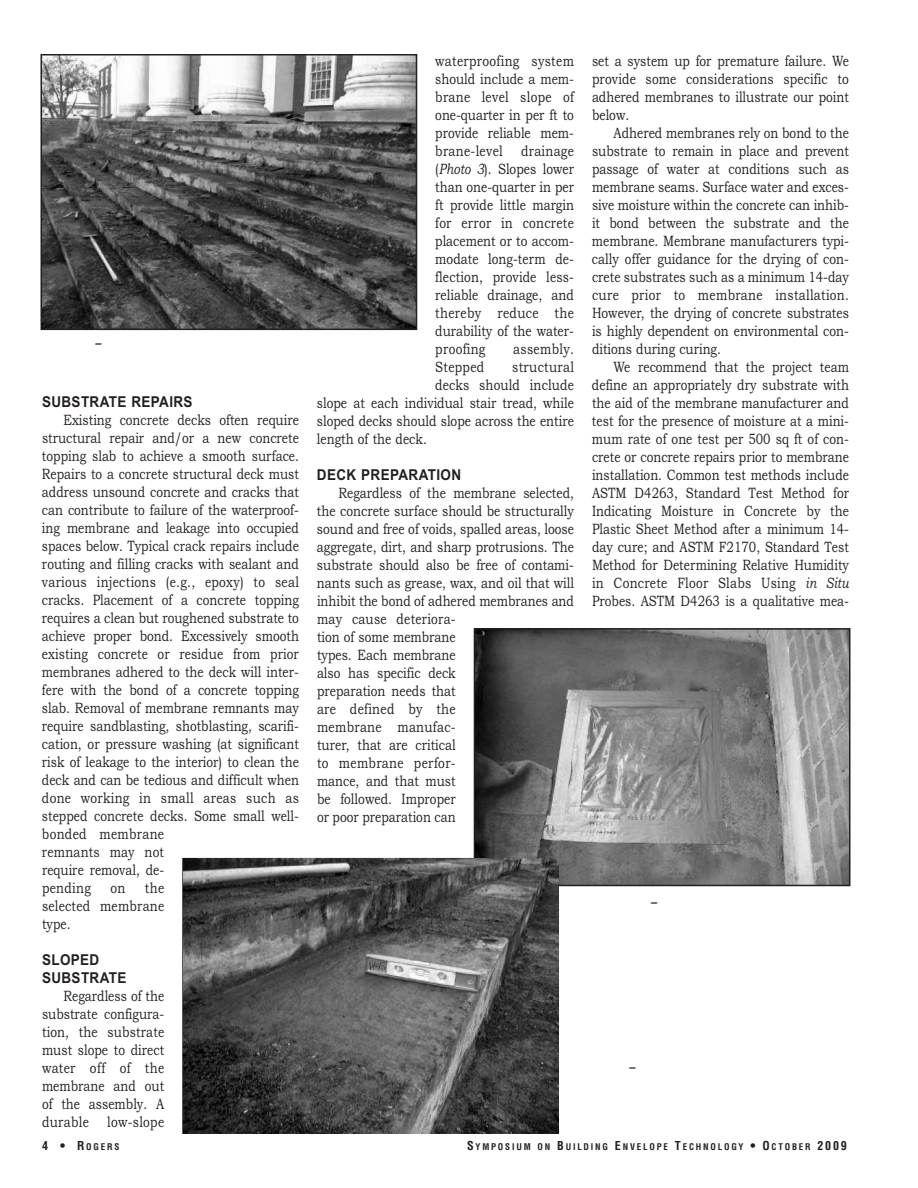
<style>
.page{position:relative;width:918px;height:1188px;background:#fff}
.page>*{position:absolute;margin:0;border:0;box-sizing:border-box;transform-origin:0 0}
.t1{font:15px/18px "Bookman Old Style";color:#231f20;text-align:justify;scale:.8 1}
.t2{font:15px/18px "Arial Bold MT OTF";letter-spacing:.03em;color:#231f20;scale:.9 1}
.t3{font:15px "Bookman Old Style";letter-spacing:.025em;color:#231f20;scale:.8 1}
.t4{font:italic 700 15px "Bookman Old Style";color:#57585a;scale:.8 1}
.t5{font:700 condensed 9px "Helvetica";letter-spacing:.2em;color:#231f20}
.s1{font-style:italic}
.s2{font-size:12px}
</style>
<div class="page">
<img style="left:44px;top:57px;width:370px;height:270px">
<div style="left:41px;top:54px;width:376px;height:276px;border:2px solid #231f20"></div>
<img style="left:477px;top:631px;width:370px;height:252px">
<div style="left:474px;top:628px;width:376px;height:258px;border:2px solid #231f20"></div>
<img style="left:184px;top:859px;width:374px;height:274px">
<p class="t4" style="left:95px;top:334px;width:9px">–</p>
<h5 class="t2" style="left:42px;top:393px;width:169px">SUBSTRATE REPAIRS</h5>
<p class="t1" style="left:42px;top:411px;width:323px;text-align:left;text-indent:22px">Existing concrete decks often require structural repair and/or a new concrete topping slab to achieve a smooth surface.<br>Repairs to a concrete structural deck must address unsound concrete and cracks that can contribute to failure of the waterproof&shy;ing membrane and leakage into occupied spaces below. Typical crack repairs include routing and filling cracks with sealant and various injections (e.g., epoxy) to seal cracks. Placement of a concrete topping requires a clean but roughened substrate to achieve proper bond. Excessively smooth existing concrete or residue from prior membranes adhered to the deck will inter&shy;fere with the bond of a concrete topping slab. Removal of membrane remnants may require sandblasting, shotblasting, scarifi&shy;cation, or pressure washing (at significant risk of leakage to the interior) to clean the deck and can be tedious and difficult when done working in small areas such as stepped concrete decks. Some small well&shy;bonded membrane<br>remnants may not</p>
<p class="t1" style="left:42px;top:861px;width:154px">require removal, de&shy;pending</p>
<p class="t1" style="left:42px;top:879px;width:154px;text-indent:103px">the selected membrane type.</p>
<h5 class="t2" style="left:42px;top:951px;width:95px">SLOPED<br>SUBSTRATE</h5>
<p class="t1" style="left:42px;top:987px;width:154px;text-indent:22px">Regardless of the substrate configura&shy;tion, the substrate must slope to direct water off of the membrane and out of the assembly. A durable low-slope</p>
<p class="t1" style="left:110px;top:879px;width:20px">on</p>
<p class="t1" style="left:435px;top:52px;width:175px">waterproofing system should include a mem&shy;brane level slope of one-quarter in per ft to provide reliable mem&shy;brane-level drainage (<span class="s1">Photo 3</span>). Slopes lower than one-quarter in per ft provide little margin for error in concrete placement or to accom&shy;modate long-term de&shy;flection, provide less&shy;reliable drainage, and thereby reduce the durability of the water-</p>
<p class="t3" style="left:435px;top:340px;width:64px">proofing</p>
<p class="t3" style="left:513px;top:340px;width:77px">assembly.</p>
<p class="t3" style="left:435px;top:358px;width:63px">Stepped</p>
<p class="t1" style="left:435px;top:358px;width:175px;text-align:right">structural<br>decks should include</p>
<p class="t1" style="left:317px;top:394px;width:323px">slope at each individual stair tread, while sloped decks should slope across the entire length of the deck.</p>
<h5 class="t2" style="left:317px;top:466px;width:162px">DECK PREPARATION</h5>
<p class="t1" style="left:317px;top:484px;width:323px;text-align:left;text-indent:22px">Regardless of the membrane selected, the concrete surface should be structurally sound and free of voids, spalled areas, loose aggregate, dirt, and sharp protrusions. The substrate should also be free of contami&shy;nants such as grease, wax, and oil that will inhibit the bond of adhered membranes and may cause deteriora-<br>tion of some membrane<br>types. Each membrane<br>also has specific deck<br>preparation needs that<br>are defined by the<br>membrane manufac-<br>turer, that are critical<br>to membrane perfor-<br>mance, and that must<br>be followed. Improper<br>or poor preparation can</p>
<p class="t1" style="left:592px;top:52px;width:323px">set a system up for premature failure. We provide some considerations specific to adhered membranes to illustrate our point below.</p>
<p class="t1" style="left:592px;top:124px;width:323px;text-indent:22px">Adhered membranes rely on bond to the substrate to remain in place and prevent passage of water at conditions such as membrane seams. Surface water and exces&shy;sive moisture within the concrete can inhib&shy;it bond between the substrate and the membrane. Membrane manufacturers typi&shy;cally offer guidance for the drying of con&shy;crete substrates such as a minimum 14-day cure prior to membrane installation.<br>However, the drying of concrete substrates is highly dependent on environmental con&shy;ditions during curing.</p>
<p class="t1" style="left:592px;top:358px;width:323px;text-indent:22px">We recommend that the project team define an appropriately dry substrate with the aid of the membrane manufacturer and test for the presence of moisture at a mini&shy;mum rate of one test per 500 sq ft of con&shy;crete or concrete repairs prior to membrane installation. Common test methods include ASTM D4263, Standard Test Method for Indicating Moisture in Concrete by the Plastic Sheet Method after a minimum 14- day cure; and ASTM F2170, Standard Test Method for Determining Relative Humidity in Concrete Floor Slabs Using <span class="s1">in Situ </span>Probes. ASTM D4263 is a qualitative mea-</p>
<p class="t4" style="left:651px;top:893px;width:9px">–</p>
<p class="t4" style="left:629px;top:1058px;width:9px">–</p>
<p class="t5" style="left:42px;top:1142px;width:79px"><span class="s2">4 • R</span>OGERS</p>
<p class="t5" style="left:467px;top:1142px;width:381px"><span class="s2">S</span>YMPOSIUM ON <span class="s2">B</span>UILDING <span class="s2">E</span>NVELOPE <span class="s2">T</span>ECHNOLOGY <span class="s2">• O</span>CTOBER <span class="s2">2009</span></p>
</div>
